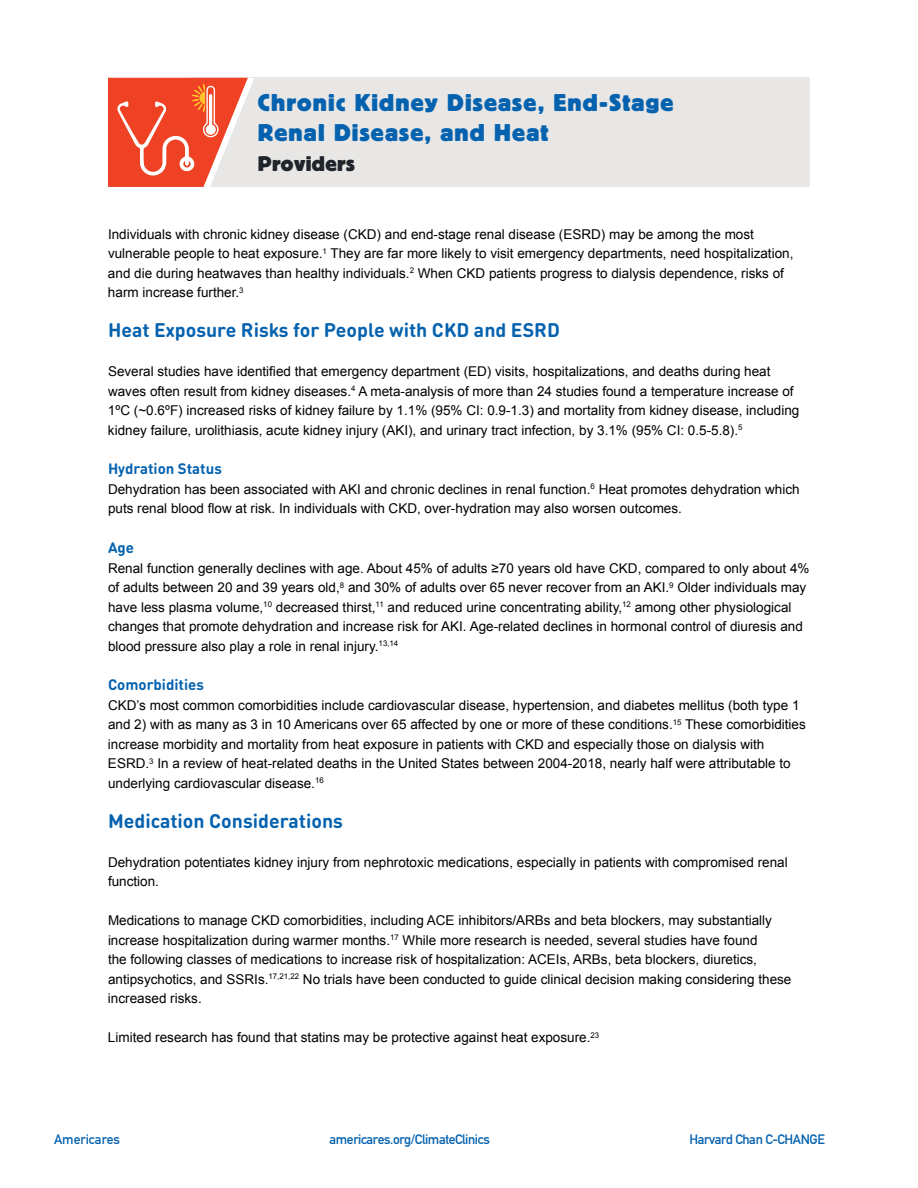
<style>
.page{position:relative;width:918px;height:1188px;background:#fff}
.page>*{position:absolute;margin:0;border:0;box-sizing:border-box;transform-origin:0 0}
.t1{font:700 24px/30px "Block Berthold BQ";letter-spacing:.05em;color:#0562af}
.t2{font:700 21px "Block Berthold BQ";letter-spacing:.02em;color:#20242b}
.t3{font:700 19.5px "DIN Round OT";color:#0562af}
.t4{font:700 15px "DIN Round OT";color:#0562af}
.t5{font:13.5px/19.5px "Arial";color:#000}
.t6{font:700 13.5px "DIN Alternate";letter-spacing:-.03em;color:#0562af}
.t7{font:700 13.5px "DIN Alternate";color:#0562af}
</style>
<div class="page">
<div style="left:191px;top:78px;width:619px;height:109px;background:#e8e7e5"></div>
<svg style="left:108px;top:78px;width:146px;height:109px"></svg>
<h1 class="t1" style="left:258px;top:89px;width:417px">Chronic Kidney Disease, End-Stage<br>Renal Disease, and Heat</h1>
<h2 class="t2" style="left:258px;top:156px;width:98px">Providers</h2>
<p class="t5" style="left:108px;top:225px;width:687px">Individuals with chronic kidney disease (CKD) and end-stage renal disease (ESRD) may be among the most vulnerable people to heat exposure.<sup>1</sup> They are far more likely to visit emergency departments, need hospitalization, and die during heatwaves than healthy individuals.<sup>2</sup> When CKD patients progress to dialysis dependence, risks of harm increase further.<sup>3</sup></p>
<h3 class="t3" style="left:108px;top:323px;width:453px">Heat Exposure Risks for People with CKD and ESRD</h3>
<p class="t5" style="left:108px;top:362px;width:693px">Several studies have identified that emergency department (ED) visits, hospitalizations, and deaths during heat waves often result from kidney diseases.<sup>4</sup> A meta-analysis of more than 24 studies found a temperature increase of 1ºC (~0.6ºF) increased risks of kidney failure by 1.1% (95% CI: 0.9-1.3) and mortality from kidney disease, including kidney failure, urolithiasis, acute kidney injury (AKI), and urinary tract infection, by 3.1% (95% CI: 0.5-5.8).<sup>5</sup></p>
<p class="t4" style="left:108px;top:463px;width:115px">Hydration Status</p>
<p class="t5" style="left:108px;top:480px;width:693px">Dehydration has been associated with AKI and chronic declines in renal function.<sup>6</sup> Heat promotes dehydration which puts renal blood flow at risk. In individuals with CKD, over-hydration may also worsen outcomes.</p>
<p class="t4" style="left:108px;top:542px;width:28px">Age</p>
<p class="t5" style="left:108px;top:558px;width:703px">Renal function generally declines with age. About 45% of adults ≥70 years old have CKD, compared to only about 4% of adults between 20 and 39 years old,<sup>8</sup> and 30% of adults over 65 never recover from an AKI.<sup>9</sup> Older individuals may have less plasma volume,<sup>10</sup> decreased thirst,<sup>11</sup> and reduced urine concentrating ability,<sup>12</sup> among other physiological changes that promote dehydration and increase risk for AKI. Age-related declines in hormonal control of diuresis and blood pressure also play a role in renal injury.<sup>13,14</sup></p>
<p class="t4" style="left:108px;top:679px;width:97px">Comorbidities</p>
<p class="t5" style="left:108px;top:696px;width:699px">CKD’s most common comorbidities include cardiovascular disease, hypertension, and diabetes mellitus (both type 1 and 2) with as many as 3 in 10 Americans over 65 affected by one or more of these conditions.<sup>15</sup> These comorbidities increase morbidity and mortality from heat exposure in patients with CKD and especially those on dialysis with ESRD.<sup>3</sup> In a review of heat-related deaths in the United States between 2004-2018, nearly half were attributable to underlying cardiovascular disease.<sup>16</sup></p>
<h3 class="t3" style="left:108px;top:813px;width:236px">Medication Considerations</h3>
<p class="t5" style="left:108px;top:853px;width:681px">Dehydration potentiates kidney injury from nephrotoxic medications, especially in patients with compromised renal function.</p>
<p class="t5" style="left:108px;top:912px;width:685px">Medications to manage CKD comorbidities, including ACE inhibitors/ARBs and beta blockers, may substantially increase hospitalization during warmer months.<sup>17</sup> While more research is needed, several studies have found<br>the following classes of medications to increase risk of hospitalization: ACEIs, ARBs, beta blockers, diuretics, antipsychotics, and SSRIs.<sup>17,21,22</sup> No trials have been conducted to guide clinical decision making considering these increased risks.</p>
<p class="t5" style="left:108px;top:1029px;width:493px">Limited research has found that statins may be protective against heat exposure.<sup>23</sup></p>
<p class="t7" style="left:54px;top:1135px;width:67px">Americares</p>
<p class="t6" style="left:330px;top:1135px;width:162px">americares.org/ClimateClinics</p>
<p class="t6" style="left:690px;top:1135px;width:137px">Harvard Chan C-CHANGE</p>
</div>
